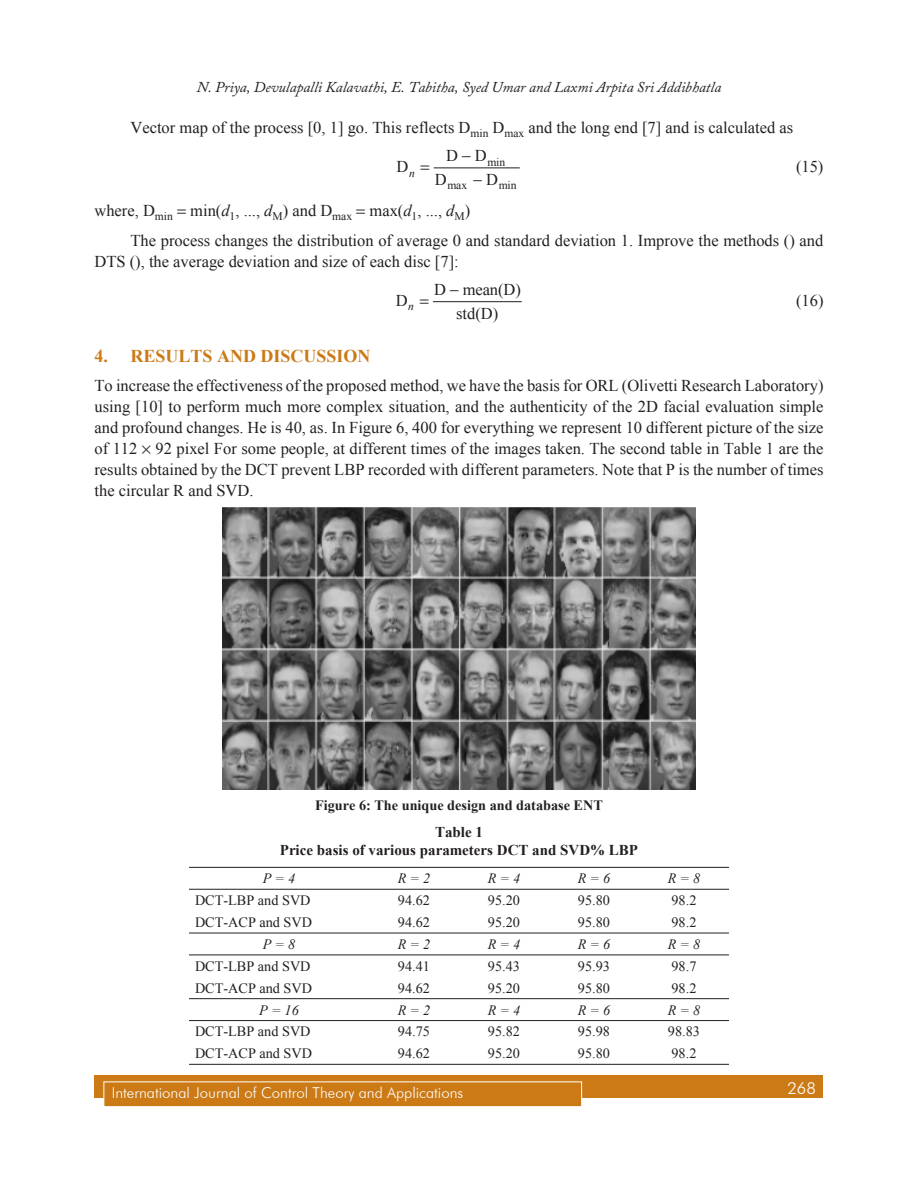
<style>
.page{position:relative;width:918px;height:1188px;background:#fff}
.page>*{position:absolute;margin:0;border:0;box-sizing:border-box;transform-origin:0 0}
.Subhead_1{font:700 18px "Times New Roman";color:#cb7a16}
.Body_text{font:16.5px/21px "Times New Roman";color:#231f20}
.Eq-space{font:16.5px "Times New Roman";color:#231f20}
.t1{font:300 16.5px "Futura BT";color:#fff}
.t2{font:italic 15px "Adobe Caslon Pro";color:#231f20}
.t3{font:300 15px "Futura BT";color:#fff}
.Table_Head{font:700 15px/18px "Times New Roman";color:#231f20;text-align:center}
.t4{font:14.25px "Times New Roman";color:#231f20}
.t5{font:italic 14.25px "Times New Roman";color:#231f20}
.t6{font:700 14.25px "Times New Roman";color:#231f20}
.t7{font:11.7px "Times New Roman";letter-spacing:-.01em;color:#231f20}
.t8{font:italic 11.7px "Times New Roman";color:#231f20}
.s1{font-style:italic}
</style>
<div class="page">
<div style="left:94px;top:1076px;width:730px;height:22px;background:#cb7a16"></div>
<div style="left:104px;top:1082px;width:478px;height:25px;background:#cb7a16"></div>
<div style="left:104px;top:1082px;width:478px;height:25px;border:1px solid #fff"></div>
<hr style="left:434px;top:168px;width:86px;height:1px;background:#231f20">
<hr style="left:433px;top:301px;width:89px;height:1px;background:#231f20">
<img style="left:223px;top:508px;width:472px;height:282px">
<hr style="left:189px;top:867px;width:180px;height:1px;background:#231f20">
<hr style="left:369px;top:867px;width:90px;height:1px;background:#231f20">
<hr style="left:459px;top:867px;width:90px;height:1px;background:#231f20">
<hr style="left:549px;top:867px;width:90px;height:1px;background:#231f20">
<hr style="left:639px;top:867px;width:90px;height:1px;background:#231f20">
<hr style="left:189px;top:889px;width:180px;height:1px;background:#231f20">
<hr style="left:369px;top:889px;width:90px;height:1px;background:#231f20">
<hr style="left:459px;top:889px;width:90px;height:1px;background:#231f20">
<hr style="left:549px;top:889px;width:90px;height:1px;background:#231f20">
<hr style="left:639px;top:889px;width:90px;height:1px;background:#231f20">
<hr style="left:189px;top:933px;width:180px;height:1px;background:#231f20">
<hr style="left:369px;top:933px;width:90px;height:1px;background:#231f20">
<hr style="left:459px;top:933px;width:90px;height:1px;background:#231f20">
<hr style="left:549px;top:933px;width:90px;height:1px;background:#231f20">
<hr style="left:639px;top:933px;width:90px;height:1px;background:#231f20">
<hr style="left:189px;top:955px;width:180px;height:1px;background:#231f20">
<hr style="left:369px;top:955px;width:90px;height:1px;background:#231f20">
<hr style="left:459px;top:955px;width:90px;height:1px;background:#231f20">
<hr style="left:549px;top:955px;width:90px;height:1px;background:#231f20">
<hr style="left:639px;top:955px;width:90px;height:1px;background:#231f20">
<hr style="left:189px;top:998px;width:180px;height:1px;background:#231f20">
<hr style="left:369px;top:998px;width:90px;height:1px;background:#231f20">
<hr style="left:459px;top:998px;width:90px;height:1px;background:#231f20">
<hr style="left:549px;top:998px;width:90px;height:1px;background:#231f20">
<hr style="left:639px;top:998px;width:90px;height:1px;background:#231f20">
<hr style="left:189px;top:1020px;width:180px;height:1px;background:#231f20">
<hr style="left:369px;top:1020px;width:90px;height:1px;background:#231f20">
<hr style="left:459px;top:1020px;width:90px;height:1px;background:#231f20">
<hr style="left:549px;top:1020px;width:90px;height:1px;background:#231f20">
<hr style="left:639px;top:1020px;width:90px;height:1px;background:#231f20">
<hr style="left:189px;top:1064px;width:180px;height:1px;background:#231f20">
<hr style="left:369px;top:1064px;width:90px;height:1px;background:#231f20">
<hr style="left:459px;top:1064px;width:90px;height:1px;background:#231f20">
<hr style="left:549px;top:1064px;width:90px;height:1px;background:#231f20">
<hr style="left:639px;top:1064px;width:90px;height:1px;background:#231f20">
<p class="t2" style="left:197px;top:78px;width:526px">N. Priya, Devulapalli Kalavathi, E. Tabitha, Syed Umar and Laxmi Arpita Sri Addibhatla</p>
<p class="Body_text" style="left:130px;top:117px;width:664px">Vector map of the process [0, 1] go. This reflects D<sub>min</sub> D<sub>max</sub> and the long end [7] and is calculated as</p>
<p class="Body_text" style="left:397px;top:156px;width:13px">D</p>
<p class="Body_text" style="left:435px;top:144px;width:53px;line-height:23.5px;text-indent:11px">D D<br>D</p>
<p class="t7" style="left:487px;top:154px;width:19px">min</p>
<p class="Eq-space" style="left:796px;top:156px;width:29px">(15)</p>
<p class="t8" style="left:409px;top:165px;width:7px">n</p>
<p class="Body_text" style="left:486px;top:169px;width:13px">D</p>
<p class="t7" style="left:447px;top:177px;width:21px">max</p>
<p class="t7" style="left:499px;top:177px;width:19px">min</p>
<p class="Eq-space" style="left:94px;top:199px;width:377px">where, D<sub>min</sub> min(<span class="s1">d</span><sub>1</sub>, ..., <span class="s1">d</span><sub>M</sub>) and D<sub>max</sub> max(<span class="s1">d</span><sub>1</sub>, ..., <span class="s1">d</span><sub>M</sub>)</p>
<p class="Body_text" style="left:94px;top:229px;width:730px;text-indent:36px">The process changes the distribution of average 0 and standard deviation 1. Improve the methods () and<br>DTS (), the average deviation and size of each disc [7]:</p>
<p class="Body_text" style="left:396px;top:290px;width:13px">D</p>
<p class="Body_text" style="left:434px;top:278px;width:88px;line-height:23.4px;text-align:center">D mean(D) std(D)</p>
<p class="t8" style="left:408px;top:298px;width:7px">n</p>
<p class="Eq-space" style="left:796px;top:289px;width:29px">(16)</p>
<p class="Subhead_1" style="left:94px;top:344px;width:62px">4. Results</p>
<p class="Subhead_1" style="left:217px;top:344px;width:14px">and</p>
<p class="Subhead_1" style="left:261px;top:344px;width:24px">Discussi</p>
<p class="Subhead_1" style="left:344px;top:344px;width:26px">on</p>
<p class="Body_text" style="left:94px;top:375px;width:731px;text-align:justify">To increase the effectiveness of the proposed method, we have the basis for ORL (Olivetti Research Laboratory) using [10] to perform much more complex situation, and the authenticity of the 2D facial evaluation simple and profound changes. He is 40, as. In Figure 6, 400 for everything we represent 10 different picture of the size of 112 92 pixel For some people, at different times of the images taken. The second table in Table 1 are the results obtained by the DCT prevent LBP recorded with different parameters. Note that P is the number of times the circular R and SVD.</p>
<p class="t6" style="left:315px;top:795px;width:289px">Figure 6: The unique design and database ENT</p>
<p class="Table_Head" style="left:280px;top:823px;width:360px">Table 1<br>Price basis of various parameters DCT and SVD% LBP</p>
<p class="t5" style="left:263px;top:869px;width:34px">P = 4</p>
<p class="t5" style="left:398px;top:869px;width:34px">R = 2</p>
<p class="t5" style="left:488px;top:869px;width:34px">R = 4</p>
<p class="t5" style="left:578px;top:869px;width:34px">R = 6</p>
<p class="t5" style="left:668px;top:869px;width:34px">R = 8</p>
<p class="t4" style="left:195px;top:891px;width:117px">DCT-LBP and SVD</p>
<p class="t4" style="left:398px;top:891px;width:34px">94.62</p>
<p class="t4" style="left:488px;top:891px;width:34px">95.20</p>
<p class="t4" style="left:578px;top:891px;width:34px">95.80</p>
<p class="t4" style="left:672px;top:891px;width:26px">98.2</p>
<p class="t4" style="left:195px;top:913px;width:119px">DCT-ACP and SVD</p>
<p class="t4" style="left:398px;top:913px;width:34px">94.62</p>
<p class="t4" style="left:488px;top:913px;width:34px">95.20</p>
<p class="t4" style="left:578px;top:913px;width:34px">95.80</p>
<p class="t4" style="left:672px;top:913px;width:26px">98.2</p>
<p class="t5" style="left:263px;top:934px;width:34px">P = 8</p>
<p class="t5" style="left:398px;top:934px;width:34px">R = 2</p>
<p class="t5" style="left:488px;top:934px;width:34px">R = 4</p>
<p class="t5" style="left:578px;top:934px;width:34px">R = 6</p>
<p class="t5" style="left:668px;top:934px;width:34px">R = 8</p>
<p class="t4" style="left:195px;top:956px;width:117px">DCT-LBP and SVD</p>
<p class="t4" style="left:398px;top:956px;width:34px">94.41</p>
<p class="t4" style="left:488px;top:956px;width:34px">95.43</p>
<p class="t4" style="left:578px;top:956px;width:34px">95.93</p>
<p class="t4" style="left:672px;top:956px;width:26px">98.7</p>
<p class="t4" style="left:195px;top:978px;width:119px">DCT-ACP and SVD</p>
<p class="t4" style="left:398px;top:978px;width:34px">94.62</p>
<p class="t4" style="left:488px;top:978px;width:34px">95.20</p>
<p class="t4" style="left:578px;top:978px;width:34px">95.80</p>
<p class="t4" style="left:672px;top:978px;width:26px">98.2</p>
<p class="t5" style="left:259px;top:1000px;width:41px">P = 16</p>
<p class="t5" style="left:398px;top:1000px;width:34px">R = 2</p>
<p class="t5" style="left:488px;top:1000px;width:34px">R = 4</p>
<p class="t5" style="left:578px;top:1000px;width:34px">R = 6</p>
<p class="t5" style="left:668px;top:1000px;width:34px">R = 8</p>
<p class="t4" style="left:195px;top:1022px;width:117px">DCT-LBP and SVD</p>
<p class="t4" style="left:398px;top:1022px;width:34px">94.75</p>
<p class="t4" style="left:488px;top:1022px;width:34px">95.82</p>
<p class="t4" style="left:578px;top:1022px;width:34px">95.98</p>
<p class="t4" style="left:668px;top:1022px;width:34px">98.83</p>
<p class="t4" style="left:195px;top:1044px;width:119px">DCT-ACP and SVD</p>
<p class="t4" style="left:398px;top:1044px;width:34px">94.62</p>
<p class="t4" style="left:488px;top:1044px;width:34px">95.20</p>
<p class="t4" style="left:578px;top:1044px;width:34px">95.80</p>
<p class="t4" style="left:672px;top:1044px;width:26px">98.2</p>
<p class="t3" style="left:112px;top:1084px;width:353px">International Journal of Control Theory and Applications</p>
<p class="t1" style="left:787px;top:1078px;width:30px">268</p>
</div>
